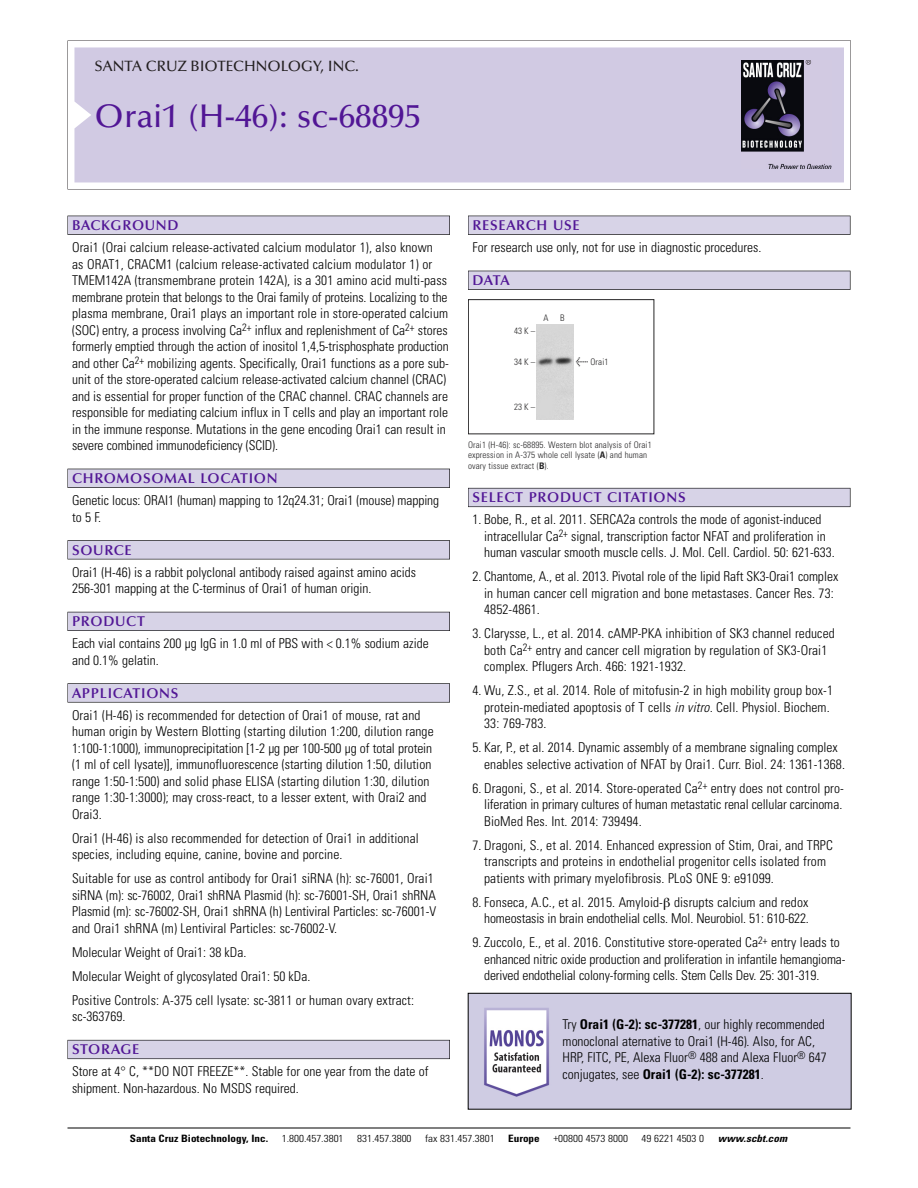
<style>
.page{position:relative;width:918px;height:1188px;background:#fff}
.page>*{position:absolute;margin:0;border:0;box-sizing:border-box;transform-origin:0 0}
.t1{font:500 33px "Optima";color:#511695}
.t2{font:500 15px "Optima";color:#231f20}
.t3{font:600 14.25px "Optima";letter-spacing:.05em;color:#511695}
.t4{font:300 condensed 13.5px/16.5px "Univers";color:#000}
.t5{font:300 condensed 10.2px "Univers";color:#000;scale:1.1 1}
.t6{font:700 condensed 10.2px "Univers";color:#000;scale:1.1 1}
.t7{font:italic 700 condensed 10.2px "Univers";letter-spacing:.005em;color:#000;scale:1.1 1}
.t8{font:9px/10.5px "Univers Condensed Light+DLXYQY";letter-spacing:.015em;color:#272627}
.s1{font-family:"Meta Plus Book Roman+HCXMIX";font-size:10.5px}
.s2{font-family:"Univers Condensed Bold+NKZOAR"}
.s3{font-style:italic}
.s4{font-weight:700}
</style>
<div class="page">
<svg style="left:68px;top:40px;width:783px;height:149px"></svg>
<div style="left:74px;top:47px;width:770px;height:135px;background:#d1cae3"></div>
<img style="left:741px;top:60px;width:90px;height:108px">
<div style="left:68px;top:216px;width:382px;height:19px;background:#525155"></div>
<div style="left:68px;top:216px;width:381px;height:18px;background:#d7d3e7"></div>
<div style="left:68px;top:469px;width:382px;height:19px;background:#515055"></div>
<div style="left:68px;top:469px;width:381px;height:18px;background:#d7d3e7"></div>
<div style="left:68px;top:540px;width:382px;height:19px;background:#545357"></div>
<div style="left:68px;top:541px;width:381px;height:18px;background:#d7d3e7"></div>
<div style="left:68px;top:612px;width:382px;height:19px;background:#54535a"></div>
<div style="left:68px;top:612px;width:381px;height:18px;background:#d7d3e7"></div>
<svg style="left:68px;top:683px;width:382px;height:20px"></svg>
<div style="left:68px;top:684px;width:381px;height:18px;background:#d7d3e7"></div>
<div style="left:68px;top:1040px;width:382px;height:19px;background:#66646e"></div>
<div style="left:68px;top:1040px;width:381px;height:18px;background:#d7d3e7"></div>
<div style="left:468px;top:216px;width:382px;height:19px;background:#525155"></div>
<div style="left:468px;top:216px;width:382px;height:18px;background:#d7d3e7"></div>
<div style="left:468px;top:271px;width:382px;height:19px;background:#515055"></div>
<div style="left:468px;top:271px;width:382px;height:18px;background:#d7d3e7"></div>
<div style="left:468px;top:488px;width:382px;height:19px;background:#66646e"></div>
<div style="left:468px;top:488px;width:382px;height:18px;background:#d7d3e7"></div>
<hr style="left:68px;top:1128px;width:782px;height:1px;background:#000">
<div style="left:468px;top:299px;width:186px;height:135px;border:1px solid #272627"></div>
<img style="left:536px;top:325px;width:38px;height:95px">
<img style="left:470px;top:995px;width:380px;height:113px">
<div style="left:468px;top:993px;width:384px;height:117px;border:1px solid #000"></div>
<p class="t2" style="left:94px;top:61px;width:266px">SANTA CRUZ BIOTECHNOLOGY, INC.</p>
<h1 class="t1" style="left:94px;top:103px;width:328px">Orai1 (H-46): sc-68895</h1>
<p class="t3" style="left:72px;top:219px;width:108px">BACKGROUND</p>
<p class="t4" style="left:72px;top:240px;width:378px">Orai1 (Orai calcium release-activated calcium modulator 1), also known<br>as ORAT1, CRACM1 (calcium release-activated calcium modulator 1) or TMEM142A (transmembrane protein 142A), is a 301 amino acid multi-pass membrane protein that belongs to the Orai family of proteins. Localizing to the plasma membrane, Orai1 plays an important role in store-operated calcium (SOC) entry, a process involving Ca<sup>2+</sup> influx and replenishment of Ca<sup>2+</sup> stores formerly emptied through the action of inositol 1,4,5-trisphosphate production and other Ca<sup>2+</sup> mobilizing agents. Specifically, Orai1 functions as a pore sub&shy;unit of the store-operated calcium release-activated calcium channel (CRAC) and is essential for proper function of the CRAC channel. CRAC channels are responsible for mediating calcium influx in T cells and play an important role in the immune response. Mutations in the gene encoding Orai1 can result in severe combined immunodeficiency (SCID).</p>
<p class="t3" style="left:72px;top:473px;width:207px">CHROMOSOMAL LOCATION</p>
<p class="t4" style="left:72px;top:493px;width:369px">Genetic locus: ORAI1 (human) mapping to 12q24.31; Orai1 (mouse) mapping to 5 F.</p>
<p class="t3" style="left:72px;top:544px;width:61px">SOURCE</p>
<p class="t4" style="left:72px;top:565px;width:345px">Orai1 (H-46) is a rabbit polyclonal antibody raised against amino acids<br>256-301 mapping at the C-terminus of Orai1 of human origin.</p>
<p class="t3" style="left:72px;top:616px;width:74px">PRODUCT</p>
<p class="t4" style="left:72px;top:636px;width:358px">Each vial contains 200 µg IgG in 1.0 ml of PBS with &lt; 0.1% sodium azide and 0.1% gelatin.</p>
<p class="t3" style="left:72px;top:687px;width:108px">APPLICATIONS</p>
<p class="t4" style="left:72px;top:708px;width:363px">Orai1 (H-46) is recommended for detection of Orai1 of mouse, rat and human origin by Western Blotting (starting dilution 1:200, dilution range 1:100-1:1000), immunoprecipitation [1-2 µg per 100-500 µg of total protein (1 ml of cell lysate)], immunofluorescence (starting dilution 1:50, dilution range 1:50-1:500) and solid phase ELISA (starting dilution 1:30, dilution range 1:30-1:3000); may cross-react, to a lesser extent, with Orai2 and Orai3.</p>
<p class="t4" style="left:72px;top:831px;width:348px">Orai1 (H-46) is also recommended for detection of Orai1 in additional species, including equine, canine, bovine and porcine.</p>
<p class="t4" style="left:72px;top:871px;width:366px">Suitable for use as control antibody for Orai1 siRNA (h): sc-76001, Orai1 siRNA (m): sc-76002, Orai1 shRNA Plasmid (h): sc-76001-SH, Orai1 shRNA Plasmid (m): sc-76002-SH, Orai1 shRNA (h) Lentiviral Particles: sc-76001-V and Orai1 shRNA (m) Lentiviral Particles: sc-76002-V.</p>
<p class="t4" style="left:72px;top:941px;width:344px;line-height:24px">Molecular Weight of Orai1: 38 kDa.<br>Molecular Weight of glycosylated Orai1: 50 kDa.<br>Positive Controls: A-375 cell lysate: sc-3811 or human ovary extract:</p>
<p class="t4" style="left:72px;top:1009px;width:55px">sc-363769.</p>
<p class="t3" style="left:72px;top:1044px;width:69px">STORAGE</p>
<p class="t4" style="left:72px;top:1064px;width:358px">Store at 4° C, **DO NOT FREEZE**. Stable for one year from the date of shipment. Non-hazardous. No MSDS required.</p>
<p class="t3" style="left:473px;top:219px;width:109px">RESEARCH USE</p>
<p class="t4" style="left:473px;top:240px;width:290px">For research use only, not for use in diagnostic procedures.</p>
<p class="t3" style="left:473px;top:275px;width:39px">DATA</p>
<p class="t8" style="left:514px;top:326px;width:22px">43K–</p>
<p class="t8" style="left:514px;top:357px;width:22px">34K–</p>
<p class="t8" style="left:514px;top:403px;width:22px">23K–</p>
<p class="t8" style="left:544px;top:314px;width:7px">A</p>
<p class="t8" style="left:560px;top:314px;width:6px">B</p>
<p class="t8" style="left:576px;top:358px;width:34px"><span class="s1">&lt;</span> Orai1</p>
<p class="t8" style="left:468px;top:440px;width:185px">Orai1 (H-46): sc-68895. Western blot analysis of Orai1 expression in A-375 whole cell lysate (<span class="s2">A</span>) and human ovary tissue extract (<span class="s2">B</span>).</p>
<p class="t3" style="left:473px;top:492px;width:215px">SELECT PRODUCT CITATIONS</p>
<p class="t4" style="left:484px;top:512px;width:352px;text-indent:-12px">1. Bobe, R., et al. 2011. SERCA2a controls the mode of agonist-induced intracellular Ca<sup>2+</sup> signal, transcription factor NFAT and proliferation in human vascular smooth muscle cells. J. Mol. Cell. Cardiol. 50: 621-633.</p>
<p class="t4" style="left:484px;top:569px;width:356px;text-indent:-12px">2. Chantome, A., et al. 2013. Pivotal role of the lipid Raft SK3-Orai1 complex in human cancer cell migration and bone metastases. Cancer Res. 73:<br>4852-4861.</p>
<p class="t4" style="left:484px;top:626px;width:352px;text-indent:-12px">3. Clarysse, L., et al. 2014. cAMP-PKA inhibition of SK3 channel reduced both Ca<sup>2+</sup> entry and cancer cell migration by regulation of SK3-Orai1 complex. Pflugers Arch. 466: 1921-1932.</p>
<p class="t4" style="left:484px;top:683px;width:350px;text-indent:-12px">4. Wu, Z.S., et al. 2014. Role of mitofusin-2 in high mobility group box-1 protein-mediated apoptosis of T cells <span class="s3">in vitro.</span> Cell. Physiol. Biochem.<br>33: 769-783.</p>
<p class="t4" style="left:484px;top:740px;width:362px;text-indent:-12px">5. Kar, P., et al. 2014. Dynamic assembly of a membrane signaling complex enables selective activation of NFAT by Orai1. Curr. Biol. 24: 1361-1368.</p>
<p class="t4" style="left:484px;top:781px;width:361px;text-align:justify;text-indent:-12px">6. Dragoni, S., et al. 2014. Store-operated Ca<sup>2+</sup> entry does not control pro&shy;liferation in primary cultures of human metastatic renal cellular carcinoma.<br>BioMed Res. Int. 2014: 739494.</p>
<p class="t4" style="left:484px;top:838px;width:350px;text-indent:-12px">7. Dragoni, S., et al. 2014. Enhanced expression of Stim, Orai, and TRPC transcripts and proteins in endothelial progenitor cells isolated from patients with primary myelofibrosis. PLoS ONE 9: e91099.</p>
<p class="t4" style="left:473px;top:895px;width:338px;text-align:right">8. Fonseca, A.C., et al. 2015. Amyloid- disrupts calcium and redox homeostasis in brain endothelial cells. Mol. Neurobiol. 51: 610-622.</p>
<p class="t4" style="left:484px;top:935px;width:363px;text-indent:-12px">9. Zuccolo, E., et al. 2016. Constitutive store-operated Ca<sup>2+</sup> entry leads to enhanced nitric oxide production and proliferation in infantile hemangioma&shy;derived endothelial colony-forming cells. Stem Cells Dev. 25: 301-319.</p>
<p class="t4" style="left:563px;top:1017px;width:266px">Try <span class="s4">Orai1 (G-2): sc-377281</span>, our highly recommended monoclonal aternative to Orai1 (H-46). Also, for AC, HRP, FITC, PE, Alexa Fluor<sup>®</sup> 488 and Alexa Fluor<sup>®</sup> 647 conjugates, see <span class="s4">Orai1 (G-2): sc-377281</span>.</p>
<p class="t6" style="left:130px;top:1135px;width:127px">Santa Cruz Biotechnology, Inc.</p>
<p class="t5" style="left:282px;top:1135px;width:58px">1.800.457.3801</p>
<p class="t5" style="left:357px;top:1135px;width:51px">831.457.3800</p>
<p class="t5" style="left:425px;top:1135px;width:65px">fax 831.457.3801</p>
<p class="t6" style="left:508px;top:1135px;width:30px">Europe</p>
<p class="t5" style="left:553px;top:1135px;width:69px">+00800 4573 8000</p>
<p class="t5" style="left:642px;top:1135px;width:58px">49 6221 4503 0</p>
<p class="t7" style="left:718px;top:1135px;width:64px">www.scbt.com</p>
</div>
